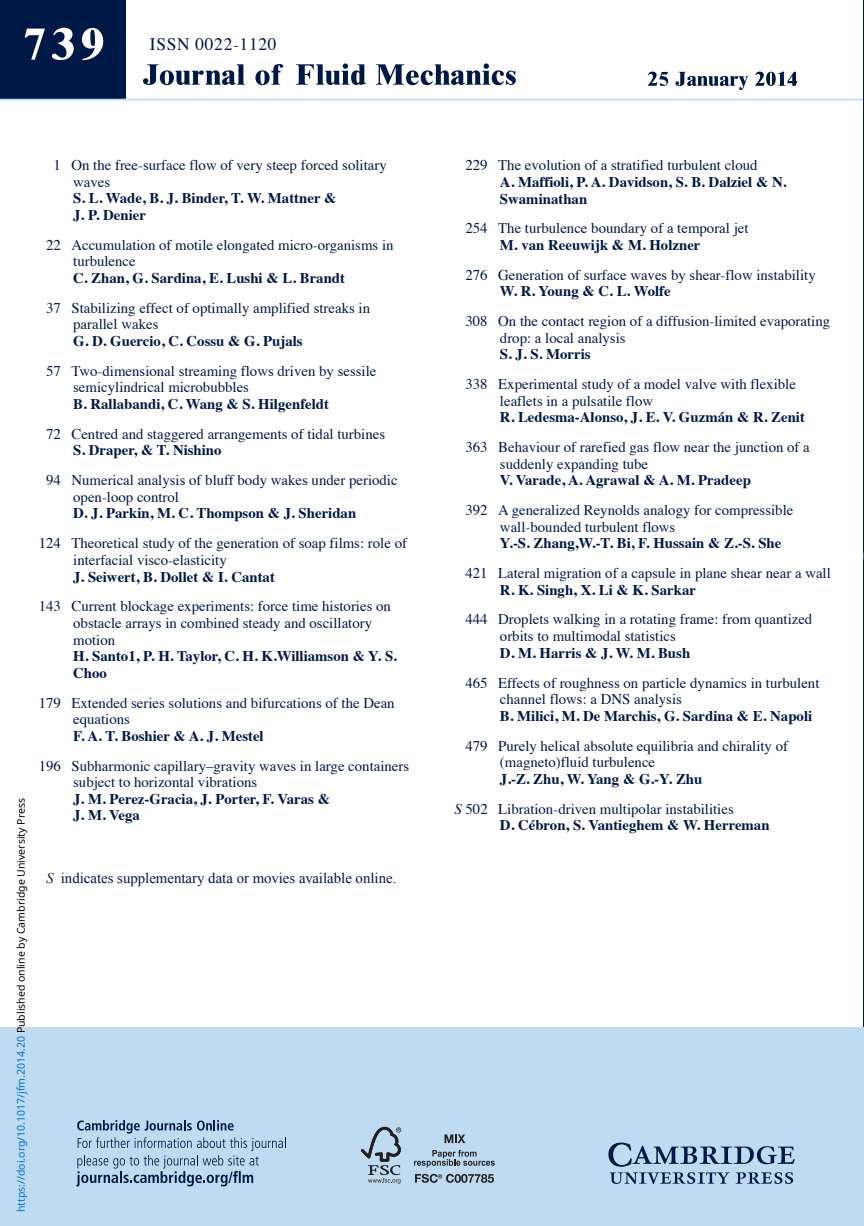
<style>
.page{position:relative;width:864px;height:1226px;background:#fff}
.page>*{position:absolute;margin:0;border:0;box-sizing:border-box;transform-origin:0 0}
.t1{font:17.5px "Times";letter-spacing:.04em;color:#001845}
.t2{font:14.88px/16.6px "Times";color:#001845}
.t3{font:700 14.88px/16.6px "Times";color:#001845}
.t4{font:14.88px "Times New Roman";color:#001845}
.t5{font:10.5px "Noto Sans";color:#000}
.s1{color:#0172cf}
.s2{font-weight:700}
.s3{font-style:italic;color:#231f20}
.s4{font-weight:400}
.s5{font-style:italic}
</style>
<div class="page">
<div style="left:0;top:0;width:126px;height:100px;background:#001845"></div>
<hr style="left:0;top:99px;width:864px;height:1px;background:#bedbf2">
<div style="left:0;top:1027px;width:864px;height:199px;background:#bedbf2"></div>
<svg style="left:76px;top:1120px;width:210px;height:66px"></svg>
<svg style="left:143px;top:64px;width:102px;height:21px"></svg>
<svg style="left:255px;top:64px;width:28px;height:21px"></svg>
<svg style="left:296px;top:63px;width:70px;height:22px"></svg>
<svg style="left:376px;top:63px;width:140px;height:22px"></svg>
<svg style="left:608px;top:1143px;width:187px;height:41px"></svg>
<svg style="left:444px;top:1134px;width:21px;height:9px"></svg>
<svg style="left:414px;top:1150px;width:81px;height:17px"></svg>
<svg style="left:415px;top:1174px;width:79px;height:9px"></svg>
<svg style="left:361px;top:1127px;width:40px;height:57px"></svg>
<hr style="left:863px;top:0;width:1px;height:1226px;background:#001845">
<hr style="left:863px;top:1028px;width:1px;height:198px;background:#bfdcf1">
<svg style="left:648px;top:72px;width:20px;height:14px"></svg>
<svg style="left:675px;top:72px;width:73px;height:18px"></svg>
<svg style="left:755px;top:72px;width:42px;height:14px"></svg>
<svg style="left:25px;top:29px;width:20px;height:31px"></svg>
<svg style="left:52px;top:28px;width:22px;height:32px"></svg>
<svg style="left:82px;top:28px;width:21px;height:32px"></svg>
<p class="t1" style="left:150px;top:28px;width:128px">ISSN 0022-1120</p>
<p class="t5" style="left:14px;top:1212px;width:416px;rotate:-90deg"><span class="s1">https://doi.org/10.1017/jfm.2014.20</span> Published online by Cambridge University Press</p>
<p class="t2" style="left:73px;top:156px;width:315px;text-indent:-20px">1 On the free-surface flow of very steep forced solitary waves<br><span class="s2">S. L. Wade, B. J. Binder, T. W. Mattner &amp;<br>J. P. Denier</span></p>
<p class="t2" style="left:73px;top:235px;width:322px;text-indent:-27px">22 Accumulation of motile elongated micro-organisms in turbulence<br><span class="s2">C. Zhan, G. Sardina, E. Lushi &amp; L. Brandt</span></p>
<p class="t2" style="left:73px;top:298px;width:298px;text-indent:-27px">37 Stabilizing effect of optimally amplified streaks in parallel wakes<br><span class="s2">G. D. Guercio, C. Cossu &amp; G. Pujals</span></p>
<p class="t2" style="left:73px;top:361px;width:305px;text-indent:-27px">57 Two-dimensional streaming flows driven by sessile semicylindrical microbubbles<br><span class="s2">B. Rallabandi, C. Wang &amp; S. Hilgenfeldt</span></p>
<p class="t2" style="left:73px;top:424px;width:313px;text-indent:-27px">72 Centred and staggered arrangements of tidal turbines<br><span class="s2">S. Draper, &amp; T. Nishino</span></p>
<p class="t2" style="left:73px;top:471px;width:326px;text-indent:-27px">94 Numerical analysis of bluff body wakes under periodic open-loop control<br><span class="s2">D. J. Parkin, M. C. Thompson &amp; J. Sheridan</span></p>
<p class="t2" style="left:73px;top:534px;width:335px;text-indent:-34px">124 Theoretical study of the generation of soap films: role of interfacial visco-elasticity<br><span class="s2">J. Seiwert, B. Dollet &amp; I. Cantat</span></p>
<p class="t2" style="left:73px;top:597px;width:325px;text-indent:-34px">143 Current blockage experiments: force time histories on obstacle arrays in combined steady and oscillatory motion<br><span class="s2">H. Santo1, P. H. Taylor, C. H. K.Williamson &amp; Y. S.<br>Choo</span></p>
<p class="t2" style="left:73px;top:693px;width:323px;text-indent:-34px">179 Extended series solutions and bifurcations of the Dean equations<br><span class="s2">F. A. T. Boshier &amp; A. J. Mestel</span></p>
<p class="t2" style="left:73px;top:756px;width:337px;text-indent:-34px">196 Subharmonic capillary–gravity waves in large containers subject to horizontal vibrations<br><span class="s2">J. M. Perez-Gracia, J. Porter, F. Varas &amp;<br>J. M. Vega</span></p>
<p class="t4" style="left:46px;top:868px;width:352px"><span class="s3">S</span> indicates supplementary data or movies available online.</p>
<p class="t3" style="left:500px;top:155px;width:288px;text-indent:-34px"><span class="s4">229 The evolution of a stratified turbulent cloud<br></span>A. Maffioli, P. A. Davidson, S. B. Dalziel &amp; N.<br>Swaminathan</p>
<p class="t2" style="left:500px;top:219px;width:250px;text-indent:-34px">254 The turbulence boundary of a temporal jet<br><span class="s2">M. van Reeuwijk &amp; M. Holzner</span></p>
<p class="t2" style="left:500px;top:265px;width:317px;text-indent:-34px">276 Generation of surface waves by shear-flow instability<br><span class="s2">W. R. Young &amp; C. L. Wolfe</span></p>
<p class="t2" style="left:500px;top:311px;width:332px;text-indent:-34px">308 On the contact region of a diffusion-limited evaporating drop: a local analysis<br><span class="s2">S. J. S. Morris</span></p>
<p class="t2" style="left:500px;top:374px;width:306px;text-indent:-34px">338 Experimental study of a model valve with flexible leaflets in a pulsatile flow<br><span class="s2">R. Ledesma-Alonso, J. E. V. Guzmán &amp; R. Zenit</span></p>
<p class="t2" style="left:500px;top:437px;width:311px;text-indent:-34px">363 Behaviour of rarefied gas flow near the junction of a suddenly expanding tube<br><span class="s2">V. Varade, A. Agrawal &amp; A. M. Pradeep</span></p>
<p class="t2" style="left:500px;top:500px;width:295px;text-indent:-34px">392 A generalized Reynolds analogy for compressible wall-bounded turbulent flows<br><span class="s2">Y.-S. Zhang,W.-T. Bi, F. Hussain &amp; Z.-S. She</span></p>
<p class="t2" style="left:500px;top:563px;width:332px;text-indent:-34px">421 Lateral migration of a capsule in plane shear near a wall<br><span class="s2">R. K. Singh, X. Li &amp; K. Sarkar</span></p>
<p class="t2" style="left:500px;top:610px;width:314px;text-indent:-34px">444 Droplets walking in a rotating frame: from quantized orbits to multimodal statistics<br><span class="s2">D. M. Harris &amp; J. W. M. Bush</span></p>
<p class="t2" style="left:500px;top:673px;width:321px;text-indent:-34px">465 Effects of roughness on particle dynamics in turbulent channel flows: a DNS analysis<br><span class="s2">B. Milici, M. De Marchis, G. Sardina &amp; E. Napoli</span></p>
<p class="t2" style="left:500px;top:736px;width:290px;text-indent:-34px">479 Purely helical absolute equilibria and chirality of (magneto)fluid turbulence<br><span class="s2">J.-Z. Zhu, W. Yang &amp; G.-Y. Zhu</span></p>
<p class="t2" style="left:500px;top:799px;width:271px;text-indent:-46px"><span class="s5">S</span> 502 Libration-driven multipolar instabilities<br><span class="s2">D. Cébron, S. Vantieghem &amp; W. Herreman</span></p>
</div>
